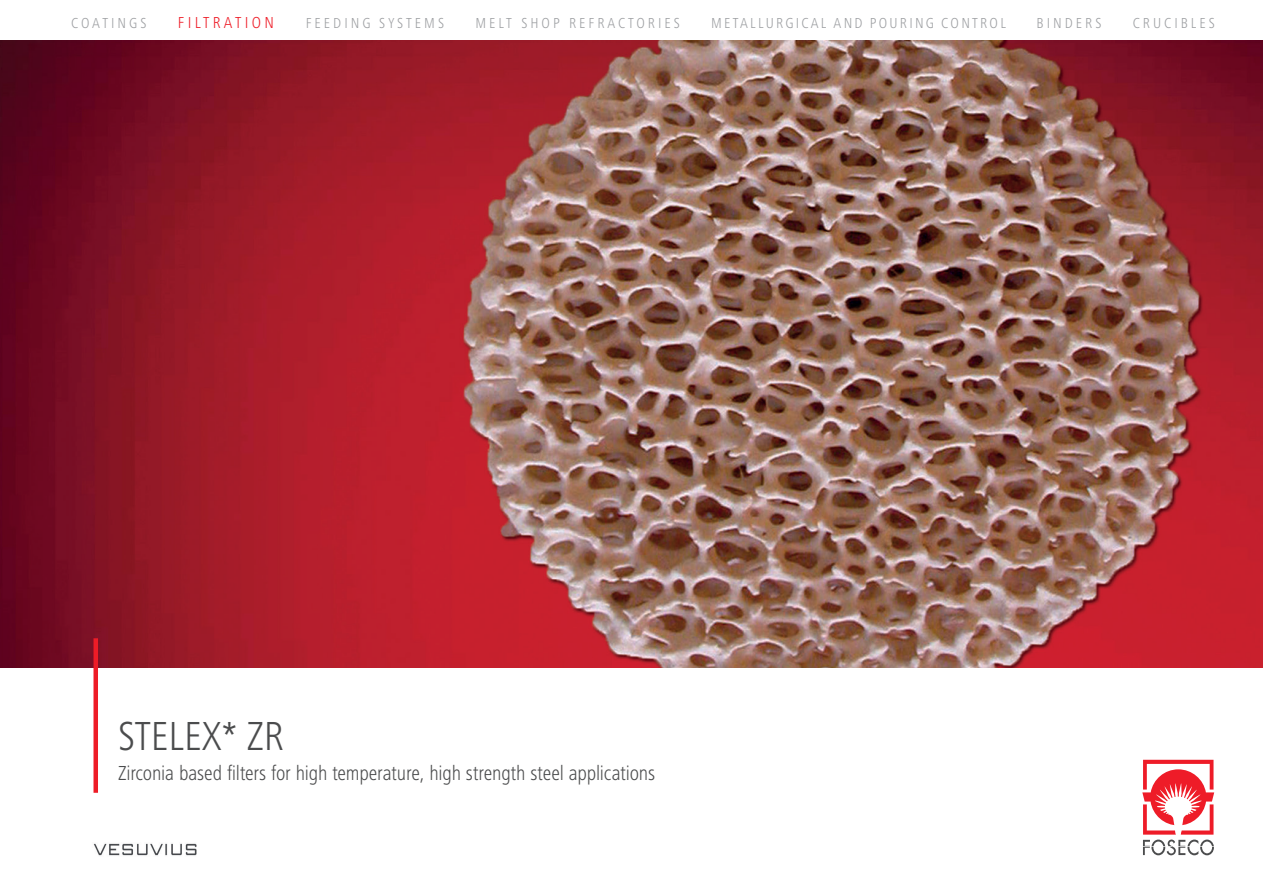
<style>
.page{position:relative;width:1263px;height:893px;background:#fff}
.page>*{position:absolute;margin:0;border:0;box-sizing:border-box;transform-origin:0 0}
.t1{font:300 condensed 42px "Frutiger Next LT";color:#4b4c4d}
.t2{font:300 condensed 21px "Frutiger Next LT";letter-spacing:-.01em;color:#4b4c4d}
.t3{font:300 condensed 16.5px "Frutiger Next LT";letter-spacing:.2em;color:#ee1c27}
.t4{font:300 condensed 15px "Frutiger Next LT";letter-spacing:.2em;color:#9d9fa2}
.t5{font:300 condensed 15px "Frutiger Next LT";letter-spacing:.15em;color:#9d9fa2}
</style>
<div class="page">
<img style="left:0;top:41px;width:1263px;height:627px">
<svg style="left:1143px;top:759px;width:72px;height:97px"></svg>
<svg style="left:1142px;top:760px;width:72px;height:95px"></svg>
<img style="left:93px;top:843px;width:104px;height:13px">
<hr style="left:94px;top:638px;width:4px;height:155px;background:#ee1c27">
<p class="t4" style="left:71px;top:14px;width:77px">COATINGS</p>
<p class="t3" style="left:178px;top:13px;width:98px">FILTRATION</p>
<p class="t4" style="left:306px;top:14px;width:140px">FEEDING SYSTEMS</p>
<p class="t4" style="left:475px;top:14px;width:206px">MELT SHOP REFRACTORIES</p>
<p class="t5" style="left:711px;top:14px;width:296px">METALLURGICAL AND POURING CONTROL</p>
<p class="t4" style="left:1036px;top:14px;width:66px">BINDERS</p>
<p class="t4" style="left:1133px;top:14px;width:84px">CRUCIBLES</p>
<h1 class="t1" style="left:118px;top:713px;width:167px">STELEX* ZR</h1>
<p class="t2" style="left:118px;top:761px;width:539px">Zirconia based filters for high temperature, high strength steel applications</p>
</div>
